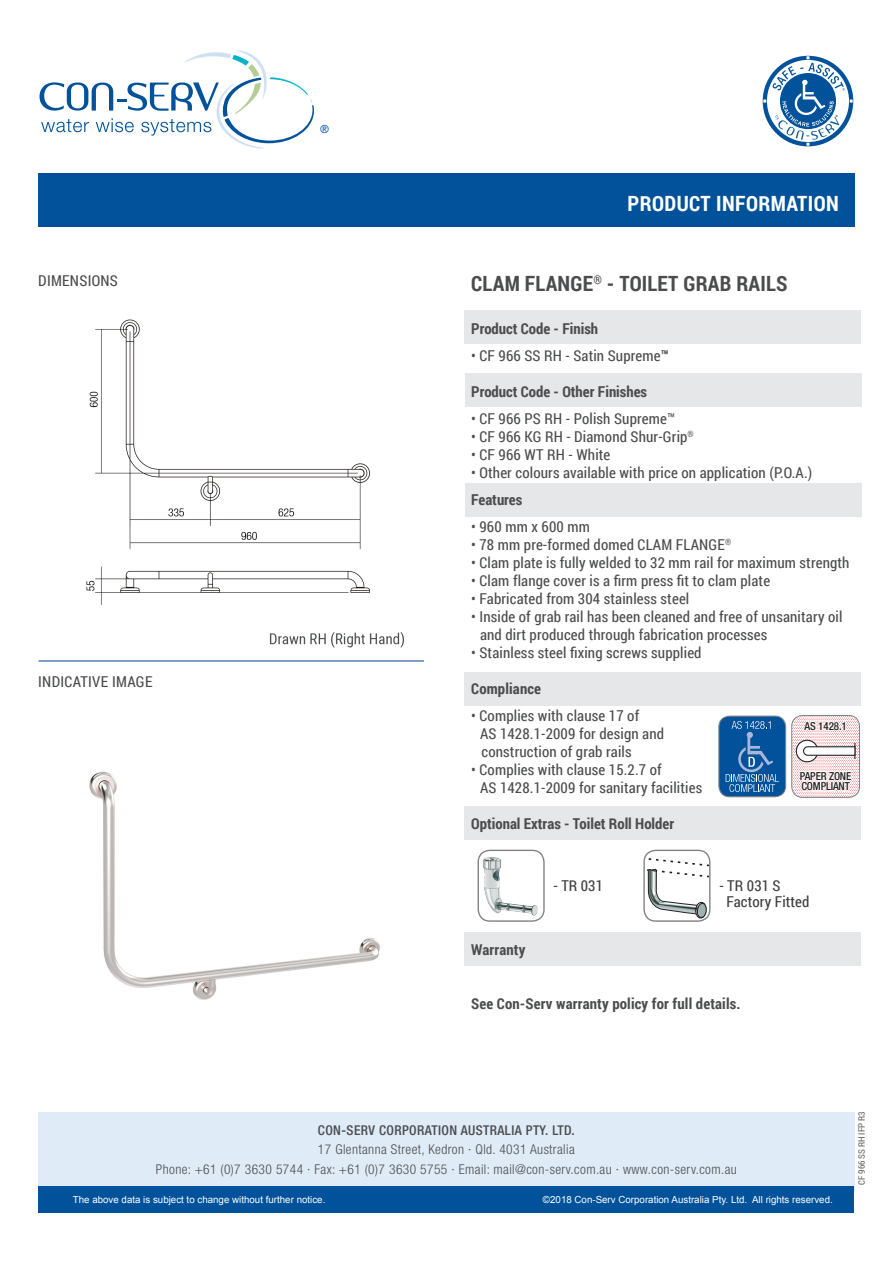
<style>
.page{position:relative;width:893px;height:1263px;background:#fff}
.page>*{position:absolute;margin:0;border:0;box-sizing:border-box;transform-origin:0 0}
.t1{font:700 21px "Roboto Condensed";letter-spacing:.01em;color:#4b4c4d}
.t2{font:700 21px "Roboto Condensed";letter-spacing:.02em;color:#fff}
.t3{font:15px/18px "Roboto Condensed";letter-spacing:.01em;color:#4b4c4d}
.t4{font:700 15px "Roboto Condensed";color:#4b4c4d}
.Product_description{font:15px/15.8px "Roboto Condensed";letter-spacing:.01em;color:#3e3e3f}
.t5{font:300 condensed 13.5px/19.5px "Helvetica Neue";letter-spacing:.03em;color:#4b4c4d;text-align:center}
.t6{font:500 condensed 13.5px "Helvetica Neue LT Std";letter-spacing:.03em;color:#4b4c4d}
.t7{font:condensed 11.25px "Helvetica Neue";color:#01529a}
.t8{font:500 condensed 11.1px/10.2px "Helvetica Neue";letter-spacing:-.015em;color:#231f20}
.t9{font:9.75px "Arial";color:#fff}
.t10{font:9px "Roboto Condensed";color:#636366}
.s1{font-weight:700}
</style>
<div class="page">
<svg style="left:40px;top:50px;width:274px;height:99px"></svg>
<div style="left:38px;top:1112px;width:817px;height:78px;background:#dfebf7"></div>
<div style="left:38px;top:1186px;width:816px;height:27px;background:#01529a"></div>
<svg style="left:763px;top:56px;width:90px;height:90px"></svg>
<div style="left:465px;top:483px;width:396px;height:34px;background:#e6e7e9"></div>
<div style="left:465px;top:806px;width:396px;height:34px;background:#e6e7e9"></div>
<div style="left:465px;top:672px;width:396px;height:34px;background:#e6e7e9"></div>
<div style="left:465px;top:373px;width:396px;height:34px;background:#e6e7e9"></div>
<div style="left:465px;top:311px;width:396px;height:33px;background:#e6e7e9"></div>
<div style="left:465px;top:932px;width:396px;height:34px;background:#e6e7e9"></div>
<svg style="left:792px;top:715px;width:68px;height:83px"></svg>
<div style="left:478px;top:850px;width:67px;height:72px;border:1px solid #808285;border-radius:12px"></div>
<img style="left:483px;top:857px;width:55px;height:59px">
<div style="left:643px;top:850px;width:67px;height:72px;border:1px solid #808285;border-radius:12px"></div>
<img style="left:646px;top:869px;width:2px;height:49px">
<svg style="left:648px;top:857px;width:61px;height:61px"></svg>
<div style="left:39px;top:173px;width:816px;height:53px;background:#01529a"></div>
<hr style="left:39px;top:660px;width:385px;height:2px;background:#5a7bb6">
<img style="left:86px;top:319px;width:319px;height:329px">
<img style="left:89px;top:771px;width:291px;height:229px">
<div style="left:719px;top:716px;width:67px;height:81px;background:#01529a;border-radius:11px"></div>
<div style="left:718px;top:715px;width:68px;height:82px;border:1px solid #808285;border-radius:11px"></div>
<svg style="left:726px;top:721px;width:53px;height:71px"></svg>
<p class="t3" style="left:38px;top:271px;width:81px">DIMENSIONS</p>
<p class="t3" style="left:38px;top:672px;width:116px">INDICATIVE IMAGE</p>
<p class="t7" style="left:320px;top:123px;width:10px">®</p>
<p class="t2" style="left:628px;top:189px;width:213px">PRODUCT INFORMATION</p>
<p class="t1" style="left:471px;top:268px;width:318px">CLAM FLANGE<sup>®</sup> - TOILET GRAB RAILS</p>
<p class="t4" style="left:471px;top:318px;width:128px">Product Code - Finish</p>
<p class="t3" style="left:471px;top:346px;width:199px">• CF 966 SS RH - Satin Supreme<span class="s1">™</span></p>
<p class="t4" style="left:471px;top:381px;width:177px">Product Code - Other Finishes</p>
<p class="t3" style="left:471px;top:409px;width:205px">• CF 966 PS RH - Polish Supreme™</p>
<p class="t3" style="left:471px;top:427px;width:224px">• CF 966 KG RH - Diamond Shur-Grip<sup>®</sup></p>
<p class="t3" style="left:471px;top:445px;width:141px">• CF 966 WT RH - White</p>
<p class="t3" style="left:471px;top:463px;width:343px">• Other colours available with price on application (P.O.A.)</p>
<p class="t4" style="left:471px;top:489px;width:53px">Features</p>
<p class="t3" style="left:471px;top:517px;width:120px">• 960 mm x 600 mm</p>
<p class="t3" style="left:471px;top:535px;width:261px">• 78 mm pre-formed domed CLAM FLANGE<sup>®</sup></p>
<p class="t3" style="left:471px;top:553px;width:380px">• Clam plate is fully welded to 32 mm rail for maximum strength</p>
<p class="t3" style="left:471px;top:571px;width:300px">• Clam flange cover is a firm press fit to clam plate</p>
<p class="t3" style="left:471px;top:589px;width:220px">• Fabricated from 304 stainless steel</p>
<p class="t3" style="left:480px;top:607px;width:364px;text-indent:-9px">• Inside of grab rail has been cleaned and free of unsanitary oil and dirt produced through fabrication processes</p>
<p class="t3" style="left:471px;top:643px;width:232px">• Stainless steel fixing screws supplied</p>
<p class="t4" style="left:471px;top:678px;width:71px">Compliance</p>
<p class="t3" style="left:480px;top:706px;width:186px;text-indent:-9px">• Complies with clause 17 of<br>AS 1428.1-2009 for design and</p>
<p class="t3" style="left:481px;top:742px;width:152px">construction of grab rails</p>
<p class="t3" style="left:480px;top:760px;width:224px;text-indent:-9px">• Complies with clause 15.2.7 of<br>AS 1428.1-2009 for sanitary facilities</p>
<p class="t4" style="left:471px;top:813px;width:204px">Optional Extras - Toilet Roll Holder</p>
<p class="t8" style="left:804px;top:721px;width:44px">AS 1428.1</p>
<p class="t8" style="left:800px;top:770px;width:53px">PAPER ZONE<br>COMPLIANT</p>
<p class="Product_description" style="left:554px;top:878px;width:51px">- TR 031</p>
<p class="Product_description" style="left:726px;top:878px;width:84px;text-indent:-7px">- TR 031 S<br>Factory Fitted</p>
<p class="t4" style="left:471px;top:939px;width:56px">Warranty</p>
<p class="t4" style="left:471px;top:993px;width:271px">See Con-Serv warranty policy for full details.</p>
<p class="t6" style="left:318px;top:1122px;width:258px">CON-SERV CORPORATION AUSTRALIA PTY. LTD.</p>
<p class="t5" style="left:156px;top:1139px;width:582px">17 Glentanna Street, Kedron · Qld. 4031 Australia<br>Phone: +61 (0)7 3630 5744 · Fax: +61 (0)7 3630 5755 · Email: mail@con-serv.com.au · www.con-serv.com.au</p>
<p class="t9" style="left:73px;top:1193px;width:254px">The above data is subject to change without further notice.</p>
<p class="t9" style="left:543px;top:1193px;width:291px">©2018 Con-Serv Corporation Australia Pty. Ltd. All rights reserved.</p>
<p class="t10" style="left:855px;top:1185px;width:75px;rotate:-90deg">CF 966 SS RH IFP R3</p>
</div>
